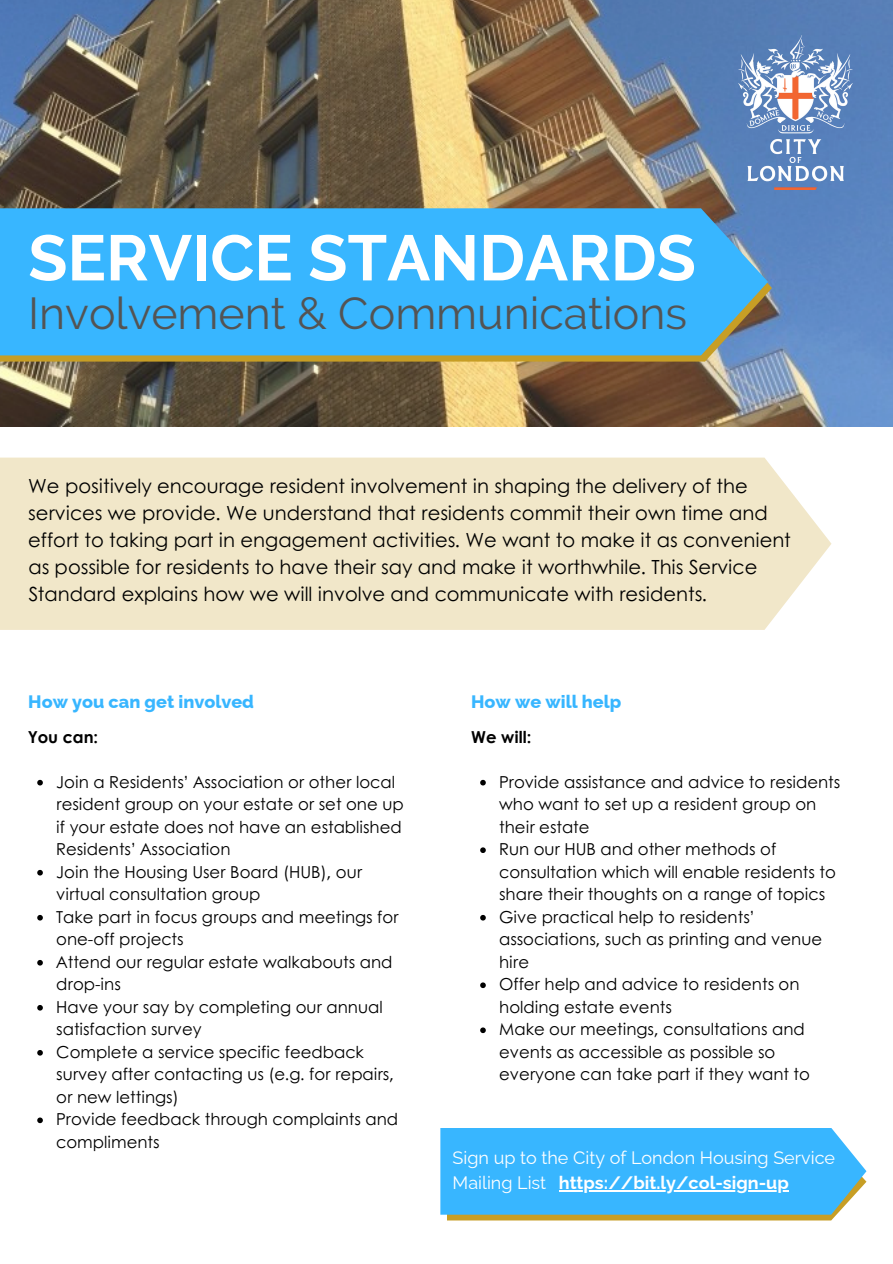
<style>
.page{position:relative;width:893px;height:1264px;background:#fff}
.page>*{position:absolute;margin:0;border:0;box-sizing:border-box;transform-origin:0 0}
.t1{font:700 64.05px "Raleway";color:#fff}
.t2{font:44.55px "Raleway";color:#545454}
.t3{font:19.5px/27px "Century Gothic";color:#000}
.t4{font:18px/24.8px "Raleway";color:#fff}
.t5{font:800 18px "Raleway";color:#38b6ff}
.t6{font:16.5px/22.5px "Century Gothic";color:#000}
.t7{font:700 16.5px "Century Gothic";color:#000}
.s1{font-weight:700}
</style>
<div class="page">
<img style="left:0;top:0;width:892px;height:427px">
<svg style="left:0;top:214px;width:771px;height:147px;background:#af9c4b"></svg>
<div style="left:0;top:208px;width:767px;height:147px;background:#38b6ff"></div>
<img style="left:738px;top:35px;width:114px;height:154px">
<div style="left:0;top:457px;width:831px;height:173px;background:#f1e7c9"></div>
<svg style="left:37px;top:779px;width:6px;height:6px"></svg>
<svg style="left:37px;top:869px;width:6px;height:6px"></svg>
<svg style="left:37px;top:915px;width:6px;height:5px"></svg>
<svg style="left:37px;top:960px;width:6px;height:5px"></svg>
<svg style="left:37px;top:1005px;width:6px;height:5px"></svg>
<svg style="left:37px;top:1050px;width:6px;height:5px"></svg>
<svg style="left:37px;top:1117px;width:6px;height:6px"></svg>
<svg style="left:480px;top:779px;width:6px;height:6px"></svg>
<svg style="left:480px;top:847px;width:6px;height:6px"></svg>
<svg style="left:480px;top:915px;width:6px;height:5px"></svg>
<svg style="left:480px;top:982px;width:6px;height:6px"></svg>
<svg style="left:480px;top:1027px;width:6px;height:6px"></svg>
<svg style="left:440px;top:1128px;width:426px;height:92px;background:#48b7f2"></svg>
<hr style="left:559px;top:1190px;width:229px;height:1px;background:#fff">
<p class="t1" style="left:28px;top:220px;width:669px">SERVICE STANDARDS</p>
<p class="t2" style="left:28px;top:287px;width:660px">Involvement &amp; Communications</p>
<p class="t3" style="left:28px;top:471px;width:764px">We positively encourage resident involvement in shaping the delivery of the services we provide. We understand that residents commit their own time and effort to taking part in engagement activities. We want to make it as convenient as possible for residents to have their say and make it worthwhile. This Service Standard explains how we will involve and communicate with residents.</p>
<h1 class="t5" style="left:28px;top:691px;width:227px">How you can get involved</h1>
<h2 class="t7" style="left:28px;top:724px;width:71px">You can:</h2>
<p class="t6" style="left:56px;top:769px;width:349px">Join a Residents’ Association or other local resident group on your estate or set one up if your estate does not have an established Residents’ Association</p>
<p class="t6" style="left:56px;top:859px;width:307px">Join the Housing User Board (HUB), our virtual consultation group</p>
<p class="t6" style="left:56px;top:904px;width:344px">Take part in focus groups and meetings for one-off projects</p>
<p class="t6" style="left:56px;top:949px;width:338px">Attend our regular estate walkabouts and drop-ins</p>
<p class="t6" style="left:56px;top:994px;width:328px">Have your say by completing our annual satisfaction survey</p>
<p class="t6" style="left:56px;top:1039px;width:339px">Complete a service specific feedback survey after contacting us (e.g. for repairs, or new lettings)</p>
<p class="t6" style="left:56px;top:1107px;width:343px">Provide feedback through complaints and compliments</p>
<h1 class="t5" style="left:471px;top:691px;width:152px">How we will help</h1>
<h2 class="t7" style="left:471px;top:724px;width:62px">We will:</h2>
<p class="t6" style="left:499px;top:769px;width:342px">Provide assistance and advice to residents who want to set up a resident group on their estate</p>
<p class="t6" style="left:499px;top:837px;width:338px">Run our HUB and other methods of consultation which will enable residents to share their thoughts on a range of topics</p>
<p class="t6" style="left:499px;top:904px;width:324px">Give practical help to residents’ associations, such as printing and venue hire</p>
<p class="t6" style="left:499px;top:972px;width:302px">Offer help and advice to residents on holding estate events</p>
<p class="t6" style="left:499px;top:1017px;width:312px">Make our meetings, consultations and events as accessible as possible so everyone can take part if they want to</p>
<p class="t4" style="left:452px;top:1145px;width:384px">Sign up to the City of London Housing Service<br>Mailing List <span class="s1">https://bit.ly/col-sign-up</span></p>
</div>
